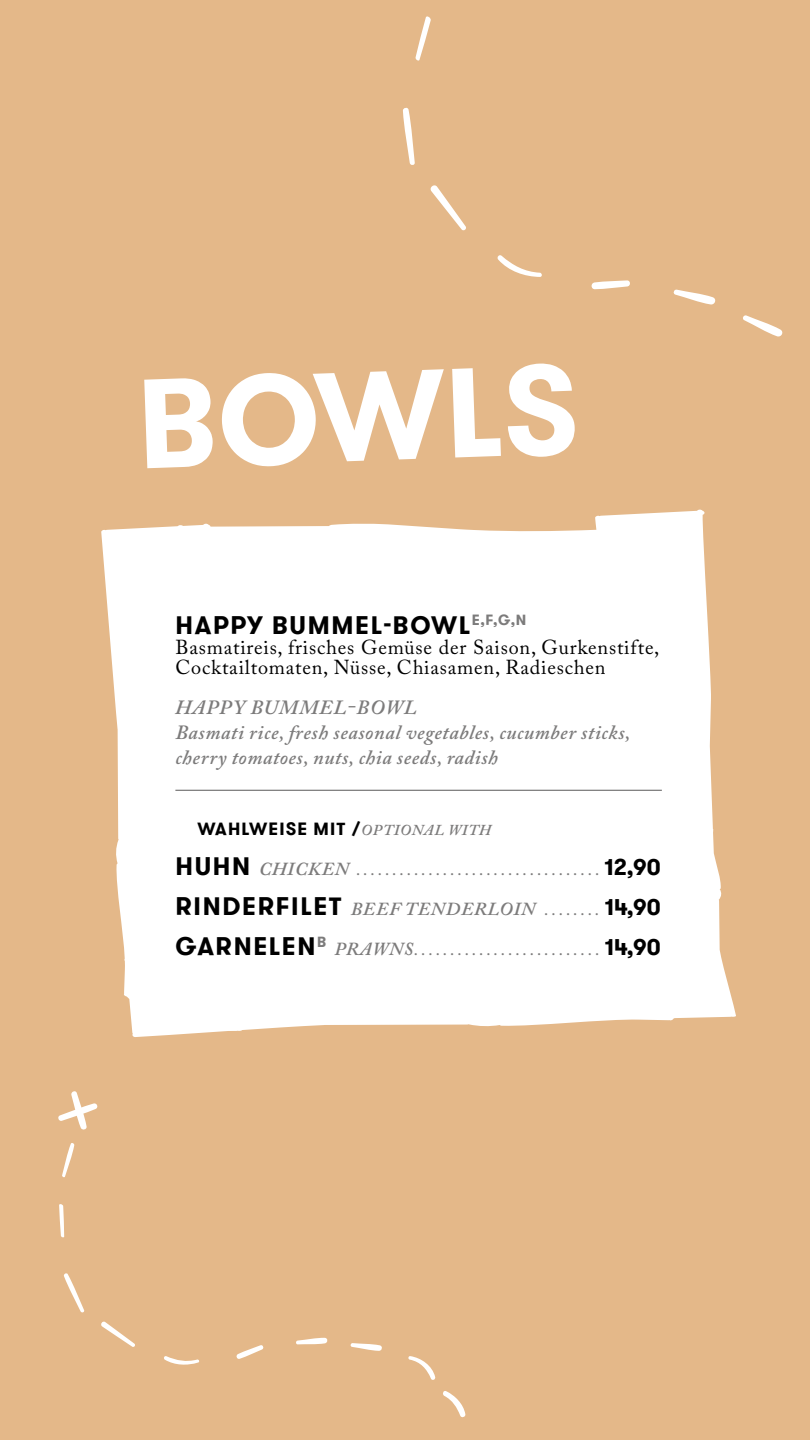
<style>
.page{position:relative;width:810px;height:1440px;background:#e4b889}
.page>*{position:absolute;margin:0;border:0;box-sizing:border-box;transform-origin:0 0}
.t1{font:700 126.6px "GT Walsheim";color:#fff}
.t2{font:700 25.2px "GT Walsheim";letter-spacing:.065em;color:#000}
.t3{font:italic 600 20.1px/25.2px "Adobe Caslon Pro";letter-spacing:.03em;color:#7c7b7b}
.t4{font:20.1px/20.1px "Adobe Caslon Pro";letter-spacing:.04em;color:#000}
.t5{font:italic 600 18.3px "Adobe Caslon Pro";letter-spacing:.04em;color:#7c7b7b}
.t6{font:700 17.55px "GT Walsheim";letter-spacing:.065em;color:#000}
.t7{font:italic 600 16.05px "Adobe Caslon Pro";color:#7c7b7b}
.s1{font-family:"Adobe Caslon Pro";font-weight:600;font-style:italic;font-size:15.15px;color:#7c7b7b}
.s2{font-family:"GT Walsheim";font-weight:700;font-style:normal;font-size:25.2px;color:#000}
.s3{font-size:18.3px}
.s4{font-family:"GT Walsheim";font-weight:700;font-style:normal;font-size:22.65px;color:#000}
.s5{font-size:16.05px}
</style>
<div class="page">
<svg style="left:443px;top:1391px;width:23px;height:27px"></svg>
<svg style="left:296px;top:1338px;width:32px;height:7px"></svg>
<svg style="left:350px;top:1343px;width:32px;height:8px"></svg>
<svg style="left:408px;top:1356px;width:28px;height:24px"></svg>
<svg style="left:63px;top:1273px;width:22px;height:40px"></svg>
<svg style="left:59px;top:1204px;width:5px;height:34px"></svg>
<svg style="left:62px;top:1143px;width:13px;height:35px"></svg>
<svg style="left:58px;top:1091px;width:40px;height:39px"></svg>
<svg style="left:101px;top:1321px;width:34px;height:26px"></svg>
<svg style="left:236px;top:1345px;width:28px;height:14px"></svg>
<svg style="left:164px;top:1356px;width:36px;height:9px"></svg>
<svg style="left:673px;top:289px;width:43px;height:16px"></svg>
<svg style="left:743px;top:315px;width:40px;height:22px"></svg>
<svg style="left:403px;top:107px;width:12px;height:58px"></svg>
<svg style="left:415px;top:16px;width:16px;height:45px"></svg>
<svg style="left:430px;top:185px;width:36px;height:46px"></svg>
<svg style="left:591px;top:280px;width:39px;height:9px"></svg>
<svg style="left:497px;top:255px;width:45px;height:22px"></svg>
<svg style="left:101px;top:509px;width:635px;height:528px;background:#fcf7f2"></svg>
<hr style="left:175px;top:790px;width:487px;height:1px;background:#7c7b7b">
<h1 class="t1" style="left:135px;top:342px;width:443px;rotate:-2deg">BOWLS</h1>
<p class="t2" style="left:176px;top:608px;width:352px">HAPPY BUMMEL-BOWL<sup>E,F,G,N</sup></p>
<p class="t4" style="left:175px;top:637px;width:486px">Basmatireis, frisches Gemüse der Saison, Gurkenstifte,<br>Cocktailtomaten, Nüsse, Chiasamen, Radieschen</p>
<p class="t3" style="left:175px;top:695px;width:456px">HAPPY BUMMEL-BOWL<br>Basmati rice, fresh seasonal vegetables, cucumber sticks, cherry tomatoes, nuts, chia seeds, radish</p>
<p class="t6" style="left:197px;top:817px;width:295px">WAHLWEISE MIT /<span class="s1">OPTIONAL WITH</span></p>
<p class="t7" style="left:176px;top:860px;width:487px"><span class="s2">HUHN</span> <span class="s3">CHICKEN</span> .................................. <span class="s4">12,90</span></p>
<p class="t5" style="left:176px;top:898px;width:487px"><span class="s2">RINDERFILET</span> BEEF TENDERLOIN <span class="s5">........</span> <span class="s4">14,90</span></p>
<p class="t2" style="left:176px;top:930px;width:152px">GARNELEN<sup>B</sup></p>
<p class="t7" style="left:334px;top:941px;width:328px"><span class="s3">PRAWNS</span>.......................... <span class="s4">14,90</span></p>
</div>
